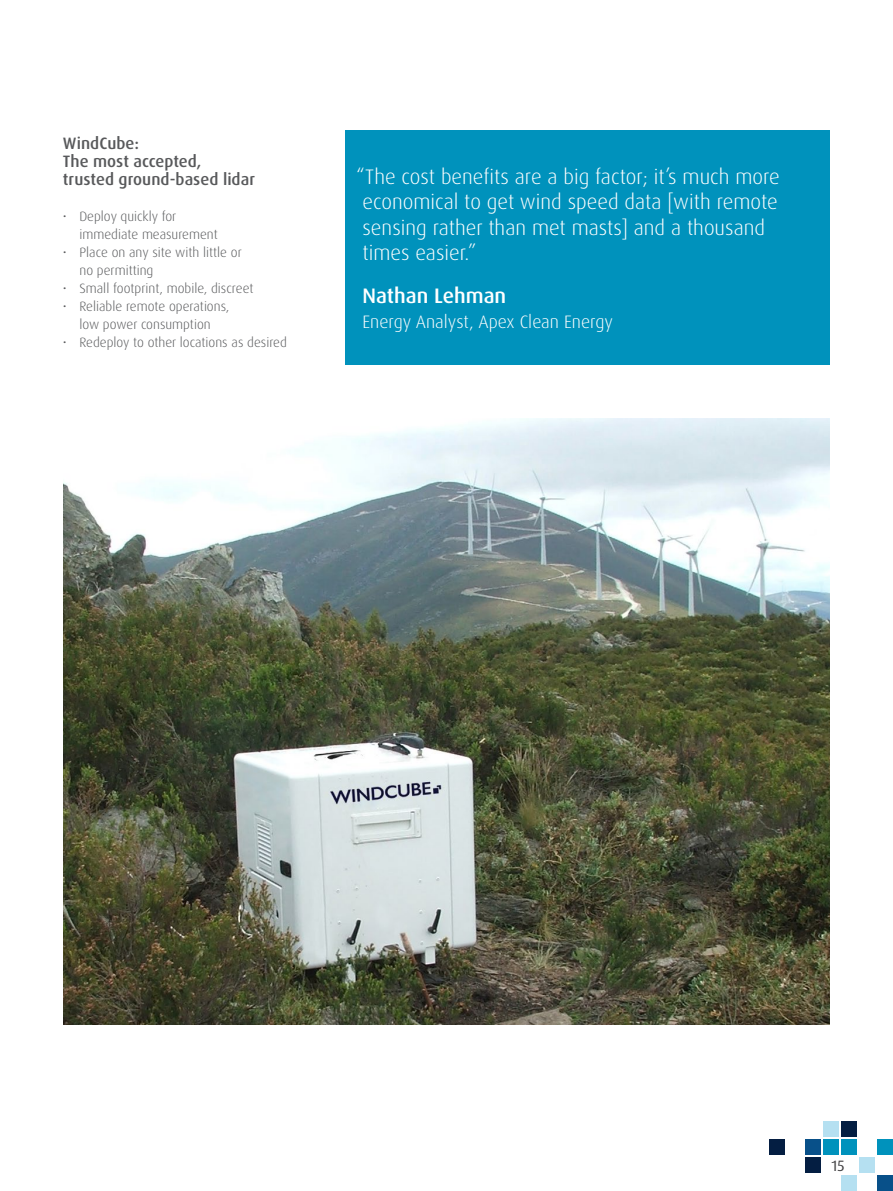
<style>
.page{position:relative;width:893px;height:1191px;background:#fff}
.page>*{position:absolute;margin:0;border:0;box-sizing:border-box;transform-origin:0 0}
.t1{font:300 21px/25.2px "Dax Pro";color:#fff}
.t2{font:500 21px "Dax Pro";color:#fff}
.t3{font:300 18px "Dax Pro";color:#fff}
.t4{font:500 16.5px/18px "Dax Pro";color:#58595b}
.t5{font:15px "Dax Pro";color:#414042}
.t6{font:300 13.5px/18px "Dax Pro";color:#58595b}
</style>
<div class="page">
<div style="left:346px;top:131px;width:484px;height:234px;background:#0092bc"></div>
<img style="left:63px;top:419px;width:767px;height:605px">
<div style="left:842px;top:1175px;width:15px;height:16px;background:#b5e0f1"></div>
<div style="left:824px;top:1139px;width:15px;height:15px;background:#0092bc"></div>
<div style="left:824px;top:1121px;width:15px;height:15px;background:#b5e0f1"></div>
<div style="left:860px;top:1157px;width:15px;height:15px;background:#b5e0f1"></div>
<div style="left:878px;top:1175px;width:15px;height:16px;background:#085089"></div>
<div style="left:878px;top:1139px;width:15px;height:15px;background:#0092bc"></div>
<div style="left:806px;top:1157px;width:15px;height:15px;background:#041e42"></div>
<div style="left:806px;top:1139px;width:15px;height:15px;background:#085089"></div>
<div style="left:769px;top:1139px;width:16px;height:15px;background:#041e42"></div>
<div style="left:842px;top:1139px;width:15px;height:15px;background:#0092bc"></div>
<div style="left:842px;top:1121px;width:15px;height:15px;background:#041e42"></div>
<p class="t4" style="left:63px;top:134px;width:194px">WindCube:<br>The most accepted, trusted ground-based lidar</p>
<p class="t6" style="left:79px;top:207px;width:140px;text-indent:-16px">• Deploy quickly for immediate measurement</p>
<p class="t6" style="left:79px;top:243px;width:164px;text-indent:-16px">• Place on any site with little or no permitting</p>
<p class="t6" style="left:63px;top:279px;width:192px">• Small footprint, mobile, discreet</p>
<p class="t6" style="left:63px;top:297px;width:168px;text-align:center">• Reliable remote operations, low power consumption</p>
<p class="t6" style="left:63px;top:333px;width:225px">• Redeploy to other locations as desired</p>
<h1 class="t1" style="left:356px;top:164px;width:425px">“The cost benefits are a big factor; it’s much more economical to get wind speed data [with remote sensing rather than met masts] and a thousand times easier.”</h1>
<h1 class="t2" style="left:362px;top:282px;width:145px">Nathan Lehman</h1>
<h2 class="t3" style="left:362px;top:310px;width:252px">Energy Analyst, Apex Clean Energy</h2>
<p class="t5" style="left:831px;top:1156px;width:15px">15</p>
</div>
